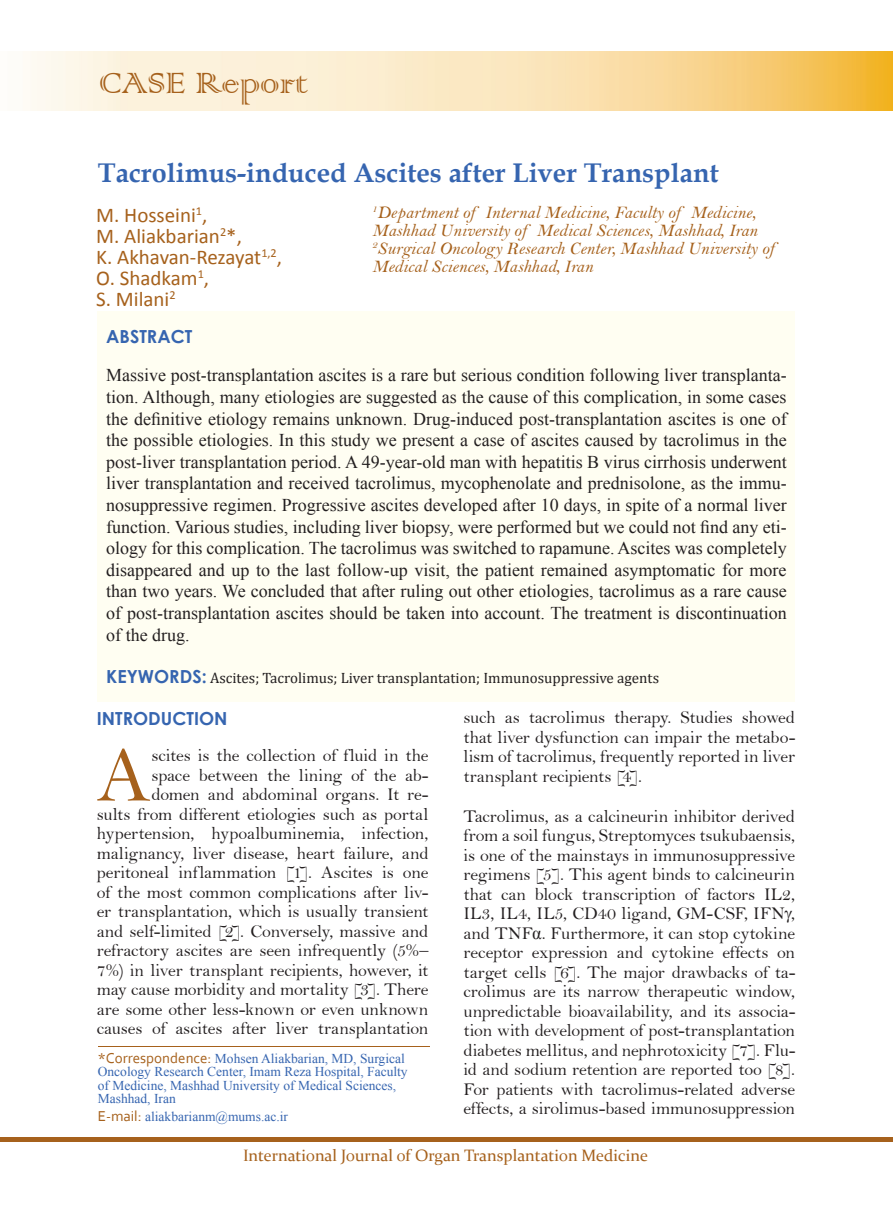
<style>
.page{position:relative;width:893px;height:1212px;background:#fff}
.page>*{position:absolute;margin:0;border:0;box-sizing:border-box;transform-origin:0 0}
.Body_first_Para{font:79.65px "Bell";color:#a6611c}
.Type_of_Article{font:39px "Colonna";color:#a6611c}
.t1{font:700 27px "Book Antiqua";color:#3665b0}
.Authors{font:21px/21px "Calibri";color:#a6611c}
.Non_structured_Abstr{font:18px/21.6px "Times New Roman";color:#231f20;text-align:justify}
.Body_first_Para-2{font:18px/19.5px "Bell";letter-spacing:-.01em;color:#231f20;text-align:right}
.Body{font:18px/19.5px "Bell";letter-spacing:-.01em;color:#231f20;text-align:justify}
.Affiliation{font:18px/18px "Bell MT Italic";color:#a6611c}
.Heading{font:700 18px "Century Gothic";color:#3665b0}
.t2{font:16.5px "Constantia";color:#a6611c}
.Key_word{font:15px "Cambria";color:#231f20}
.Corespondence{font:13.5px/13.5px "Times New Roman";color:#3665b0}
.s1{font-family:"Century Gothic";font-weight:700;font-size:18px;color:#3665b0}
.s2{font-family:"Times New Roman"}
.s3{font-family:"Corbel";font-size:15px;color:#a6611c}
</style>
<div class="page">
<div style="left:0;top:1137px;width:893px;height:5px;background:#a6611c"></div>
<img style="left:30px;top:52px;width:863px;height:59px">
<div style="left:98px;top:311px;width:697px;height:390px;background:#fffef2"></div>
<hr style="left:98px;top:1046px;width:331px;height:1px;background:#a6611c">
<p class="Type_of_Article" style="left:99px;top:57px;width:211px">CASE Report</p>
<p class="t1" style="left:98px;top:154px;width:622px">Tacrolimus-induced Ascites after Liver Transplant</p>
<p class="Authors" style="left:96px;top:204px;width:187px">M. Hosseini<sup>1</sup>,<br>M. Aliakbarian<sup>2</sup>*,<br>K. Akhavan-Rezayat<sup>1,2</sup>,<br>O. Shadkam<sup>1</sup>,<br>S. Milani<sup>2</sup></p>
<p class="Affiliation" style="left:372px;top:203px;width:404px"><sup>1</sup>Department of Internal Medicine, Faculty of Medicine, Mashhad University of Medical Sciences, Mashhad, Iran <sup>2</sup>Surgical Oncology Research Center, Mashhad University of Medical Sciences, Mashhad, Iran</p>
<p class="Heading" style="left:106px;top:322px;width:88px">ABSTRACT</p>
<p class="Non_structured_Abstr" style="left:106px;top:364px;width:682px">Massive post-transplantation ascites is a rare but serious condition following liver transplanta&shy;tion. Although, many etiologies are suggested as the cause of this complication, in some cases the definitive etiology remains unknown. Drug-induced post-transplantation ascites is one of the possible etiologies. In this study we present a case of ascites caused by tacrolimus in the post-liver transplantation period. A 49-year-old man with hepatitis B virus cirrhosis underwent liver transplantation and received tacrolimus, mycophenolate and prednisolone, as the immu&shy;nosuppressive regimen. Progressive ascites developed after 10 days, in spite of a normal liver function. Various studies, including liver biopsy, were performed but we could not find any eti&shy;ology for this complication. The tacrolimus was switched to rapamune. Ascites was completely disappeared and up to the last follow-up visit, the patient remained asymptomatic for more than two years. We concluded that after ruling out other etiologies, tacrolimus as a rare cause of post-transplantation ascites should be taken into account. The treatment is discontinuation of the drug.</p>
<p class="Key_word" style="left:106px;top:669px;width:554px"><span class="s1">KEYWORDS:</span> Ascites; Tacrolimus; Liver transplantation; Immunosuppressive agents</p>
<p class="Heading" style="left:97px;top:705px;width:132px">INTRODUCTION</p>
<p class="Body_first_Para" style="left:97px;top:728px;width:56px">A</p>
<p class="Body_first_Para-2" style="left:463px;top:708px;width:333px;text-align:justify">such as tacrolimus therapy. Studies showed that liver dysfunction can impair the metabo&shy;lism of tacrolimus, frequently reported in liver transplant recipients [4].</p>
<p class="Body" style="left:463px;top:806px;width:333px">Tacrolimus, as a calcineurin inhibitor derived from a soil fungus, Streptomyces tsukubaensis, is one of the mainstays in immunosuppressive regimens [5]. This agent binds to calcineurin that can block transcription of factors IL2, IL3, IL4, IL5, CD40 ligand, GM-CSF, IFN , and TNF<span class="s2">α</span>. Furthermore, it can stop cytokine receptor expression and cytokine effects on target cells [6]. The major drawbacks of ta&shy;crolimus are its narrow therapeutic window, unpredictable bioavailability, and its associa&shy;tion with development of post-transplantation diabetes mellitus, and nephrotoxicity [7]. Flu&shy;id and sodium retention are reported too [8].<br>For patients with tacrolimus-related adverse effects, a sirolimus-based immunosuppression</p>
<p class="Body_first_Para-2" style="left:97px;top:746px;width:333px">scites is the collection of fluid in the<br>space between the lining of the ab-<br>domen and abdominal organs. It re-<br>sults from different etiologies such as portal hypertension, hypoalbuminemia, infection, malignancy, liver disease, heart failure, and peritoneal inflammation [1]. Ascites is one of the most common complications after liv&shy;er transplantation, which is usually transient and self-limited [2]. Conversely, massive and refractory ascites are seen infrequently (5%– 7%) in liver transplant recipients, however, it may cause morbidity and mortality [3]. There are some other less-known or even unknown causes of ascites after liver transplantation</p>
<p class="Corespondence" style="left:98px;top:1051px;width:311px"><span class="s3">*Correspondence:</span> Mohsen Aliakbarian, MD, Surgical Oncology Research Center, Imam Reza Hospital, Faculty of Medicine, Mashhad University of Medical Sciences, Mashhad, Iran</p>
<p class="Corespondence" style="left:98px;top:1109px;width:192px"><span class="s3">E-mail:</span> aliakbarianm@mums.ac.ir</p>
<p class="t2" style="left:243px;top:1144px;width:406px">International Journal of Organ Transplantation Medicine</p>
</div>
